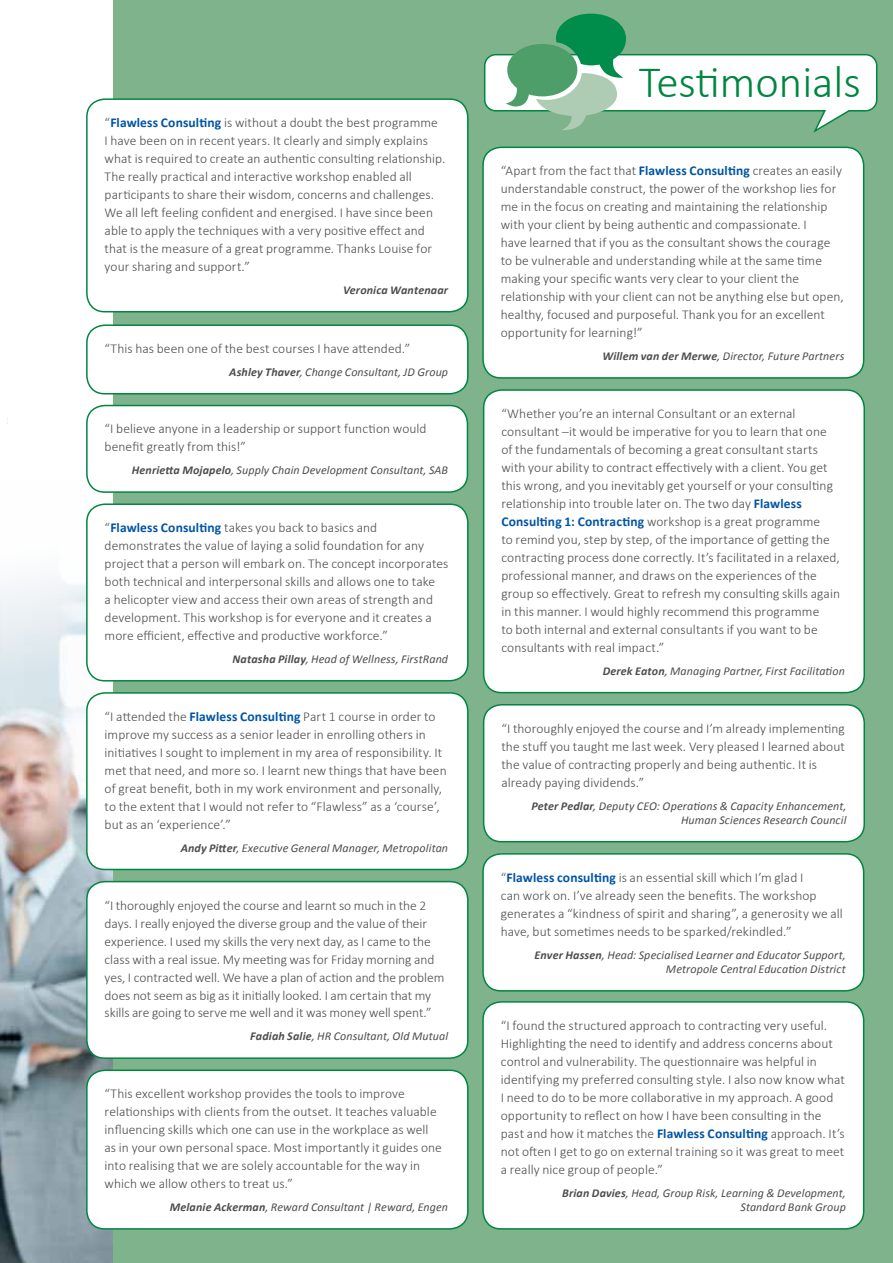
<style>
.page{position:relative;width:893px;height:1263px;background:#fff}
.page>*{position:absolute;margin:0;border:0;box-sizing:border-box;transform-origin:0 0}
.t1{font:300 45px "Calibri";color:#008641}
.t2{font:300 13.5px/18px "Calibri";letter-spacing:.005em;color:#4d4d4f}
.t3{font:italic 12px/14.4px "Calibri";letter-spacing:.01em;color:#4d4d4f;text-align:right}
.t4{font:italic 700 12px "Calibri";letter-spacing:.01em;color:#4d4d4f}
.s1{font-weight:700;color:#0054a4}
.s2{font-weight:700}
</style>
<div class="page">
<img style="left:0;top:482px;width:113px;height:781px">
<div style="left:113px;top:0;width:780px;height:1263px;background:#7eb38c"></div>
<div style="left:87px;top:99px;width:381px;height:213px;background:#fff;border-radius:18px"></div>
<div style="left:86px;top:98px;width:383px;height:214px;border:2px solid #008641;border-radius:18px"></div>
<div style="left:87px;top:325px;width:381px;height:69px;background:#fff;border-radius:18px"></div>
<div style="left:86px;top:324px;width:383px;height:70px;border:2px solid #008641;border-radius:18px"></div>
<div style="left:87px;top:882px;width:381px;height:176px;background:#fff;border-radius:18px"></div>
<div style="left:86px;top:881px;width:383px;height:178px;border:2px solid #008641;border-radius:18px"></div>
<div style="left:87px;top:504px;width:381px;height:177px;background:#fff;border-radius:18px"></div>
<div style="left:86px;top:503px;width:383px;height:178px;border:2px solid #008641;border-radius:18px"></div>
<div style="left:87px;top:1070px;width:381px;height:159px;background:#fff;border-radius:18px"></div>
<div style="left:86px;top:1069px;width:383px;height:160px;border:2px solid #008641;border-radius:18px"></div>
<div style="left:87px;top:693px;width:381px;height:176px;background:#fff;border-radius:18px"></div>
<div style="left:86px;top:692px;width:383px;height:178px;border:2px solid #008641;border-radius:18px"></div>
<div style="left:484px;top:705px;width:380px;height:137px;background:#fff;border-radius:18px"></div>
<div style="left:483px;top:704px;width:382px;height:138px;border:2px solid #008641;border-radius:18px"></div>
<div style="left:483px;top:147px;width:381px;height:231px;background:#fff;border-radius:18px"></div>
<div style="left:482px;top:147px;width:382px;height:232px;border:2px solid #008641;border-radius:18px"></div>
<div style="left:483px;top:1002px;width:381px;height:227px;background:#fff;border-radius:18px"></div>
<div style="left:482px;top:1001px;width:382px;height:228px;border:2px solid #008641;border-radius:18px"></div>
<div style="left:87px;top:405px;width:380px;height:87px;background:#fff;border-radius:18px"></div>
<div style="left:86px;top:405px;width:382px;height:88px;border:2px solid #008641;border-radius:18px"></div>
<div style="left:483px;top:854px;width:381px;height:137px;background:#fff;border-radius:18px"></div>
<div style="left:482px;top:853px;width:382px;height:138px;border:2px solid #008641;border-radius:18px"></div>
<div style="left:484px;top:390px;width:380px;height:303px;background:#fff;border-radius:18px"></div>
<div style="left:483px;top:389px;width:382px;height:304px;border:2px solid #008641;border-radius:18px"></div>
<svg style="left:484px;top:14px;width:394px;height:119px"></svg>
<div style="left:0;top:915px;width:13px;height:208px;background:#000;opacity:.15"></div>
<img style="left:0;top:899px;width:9px;height:223px">
<p class="t2" style="left:105px;top:113px;width:342px">“<span class="s1">Flawless Consulting</span> is without a doubt the best programme<br>I have been on in recent years. It clearly and simply explains what is required to create an authentic consulting relationship.<br>The really practical and interactive workshop enabled all participants to share their wisdom, concerns and challenges.<br>We all left feeling confident and energised. I have since been able to apply the techniques with a very positive effect and that is the measure of a great programme. Thanks Louise for your sharing and support.”</p>
<p class="t4" style="left:343px;top:282px;width:107px">Veronica Wantenaar</p>
<p class="t2" style="left:105px;top:339px;width:307px">“This has been one of the best courses I have attended.”</p>
<p class="t3" style="left:229px;top:364px;width:220px"><span class="s2">Ashley Thaver</span>, Change Consultant, JD Group</p>
<p class="t2" style="left:105px;top:419px;width:324px">“I believe anyone in a leadership or support function would benefit greatly from this!”</p>
<p class="t3" style="left:132px;top:463px;width:318px"><span class="s2">Henrietta Mojapelo</span>, Supply Chain Development Consultant, SAB</p>
<p class="t2" style="left:105px;top:518px;width:345px">“<span class="s1">Flawless Consulting</span> takes you back to basics and demonstrates the value of laying a solid foundation for any project that a person will embark on. The concept incorporates both technical and interpersonal skills and allows one to take<br>a helicopter view and access their own areas of strength and development. This workshop is for everyone and it creates a more efficient, effective and productive workforce.”</p>
<p class="t3" style="left:233px;top:651px;width:217px"><span class="s2">Natasha Pillay</span>, Head of Wellness, FirstRand</p>
<p class="t2" style="left:105px;top:707px;width:344px">“I attended the <span class="s1">Flawless Consulting</span> Part 1 course in order to improve my success as a senior leader in enrolling others in initiatives I sought to implement in my area of responsibility. It met that need, and more so. I learnt new things that have been of great benefit, both in my work environment and personally, to the extent that I would not refer to “Flawless” as a ‘course’, but as an ‘experience’.”</p>
<p class="t3" style="left:181px;top:840px;width:269px"><span class="s2">Andy Pitter</span>, Executive General Manager, Metropolitan</p>
<p class="t2" style="left:105px;top:895px;width:341px">“I thoroughly enjoyed the course and learnt so much in the 2 days. I really enjoyed the diverse group and the value of their experience. I used my skills the very next day, as I came to the class with a real issue. My meeting was for Friday morning and yes, I contracted well. We have a plan of action and the problem does not seem as big as it initially looked. I am certain that my skills are going to serve me well and it was money well spent.”</p>
<p class="t3" style="left:250px;top:1029px;width:199px"><span class="s2">Fadiah Salie</span>, HR Consultant, Old Mutual</p>
<p class="t2" style="left:105px;top:1084px;width:339px">“This excellent workshop provides the tools to improve relationships with clients from the outset. It teaches valuable influencing skills which one can use in the workplace as well as in your own personal space. Most importantly it guides one into realising that we are solely accountable for the way in which we allow others to treat us.”</p>
<p class="t3" style="left:170px;top:1199px;width:280px"><span class="s2">Melanie Ackerman</span>, Reward Consultant | Reward, Engen</p>
<h1 class="t1" style="left:639px;top:55px;width:224px">Testimonials</h1>
<p class="t2" style="left:501px;top:161px;width:344px">“Apart from the fact that <span class="s1">Flawless Consulting</span> creates an easily understandable construct, the power of the workshop lies for me in the focus on creating and maintaining the relationship with your client by being authentic and compassionate. I<br>have learned that if you as the consultant shows the courage to be vulnerable and understanding while at the same time making your specific wants very clear to your client the relationship with your client can not be anything else but open, healthy, focused and purposeful. Thank you for an excellent opportunity for learning!”</p>
<p class="t3" style="left:602px;top:348px;width:243px"><span class="s2">Willem van der Merwe</span>, Director, Future Partners</p>
<p class="t2" style="left:501px;top:404px;width:340px">“Whether you’re an internal Consultant or an external consultant –it would be imperative for you to learn that one of the fundamentals of becoming a great consultant starts with your ability to contract effectively with a client. You get this wrong, and you inevitably get yourself or your consulting relationship into trouble later on. The two day <span class="s1">Flawless Consulting 1: Contracting</span> workshop is a great programme<br>to remind you, step by step, of the importance of getting the contracting process done correctly. It’s facilitated in a relaxed, professional manner, and draws on the experiences of the group so effectively. Great to refresh my consulting skills again in this manner. I would highly recommend this programme<br>to both internal and external consultants if you want to be consultants with real impact.”</p>
<p class="t3" style="left:603px;top:663px;width:244px"><span class="s2">Derek Eaton</span>, Managing Partner, First Facilitation</p>
<p class="t2" style="left:501px;top:718px;width:345px">“I thoroughly enjoyed the course and I’m already implementing the stuff you taught me last week. Very pleased I learned about the value of contracting properly and being authentic. It is already paying dividends.”</p>
<p class="t3" style="left:531px;top:798px;width:316px"><span class="s2">Peter Pedlar</span>, Deputy CEO: Operations &amp; Capacity Enhancement,<br>Human Sciences Research Council</p>
<p class="t2" style="left:501px;top:868px;width:344px">“<span class="s1">Flawless consulting</span> is an essential skill which I’m glad I<br>can work on. I’ve already seen the benefits. The workshop generates a “kindness of spirit and sharing”, a generosity we all have, but sometimes needs to be sparked/rekindled.”</p>
<p class="t3" style="left:535px;top:947px;width:313px"><span class="s2">Enver Hassen</span>, Head: Specialised Learner and Educator Support,<br>Metropole Central Education District</p>
<p class="t2" style="left:501px;top:1016px;width:346px">“I found the structured approach to contracting very useful.<br>Highlighting the need to identify and address concerns about control and vulnerability. The questionnaire was helpful in identifying my preferred consulting style. I also now know what I need to do to be more collaborative in my approach. A good opportunity to reflect on how I have been consulting in the past and how it matches the <span class="s1">Flawless Consulting</span> approach. It’s not often I get to go on external training so it was great to meet a really nice group of people.”</p>
<p class="t3" style="left:562px;top:1185px;width:285px"><span class="s2">Brian Davies</span>, Head, Group Risk, Learning &amp; Development,<br>Standard Bank Group</p>
</div>
